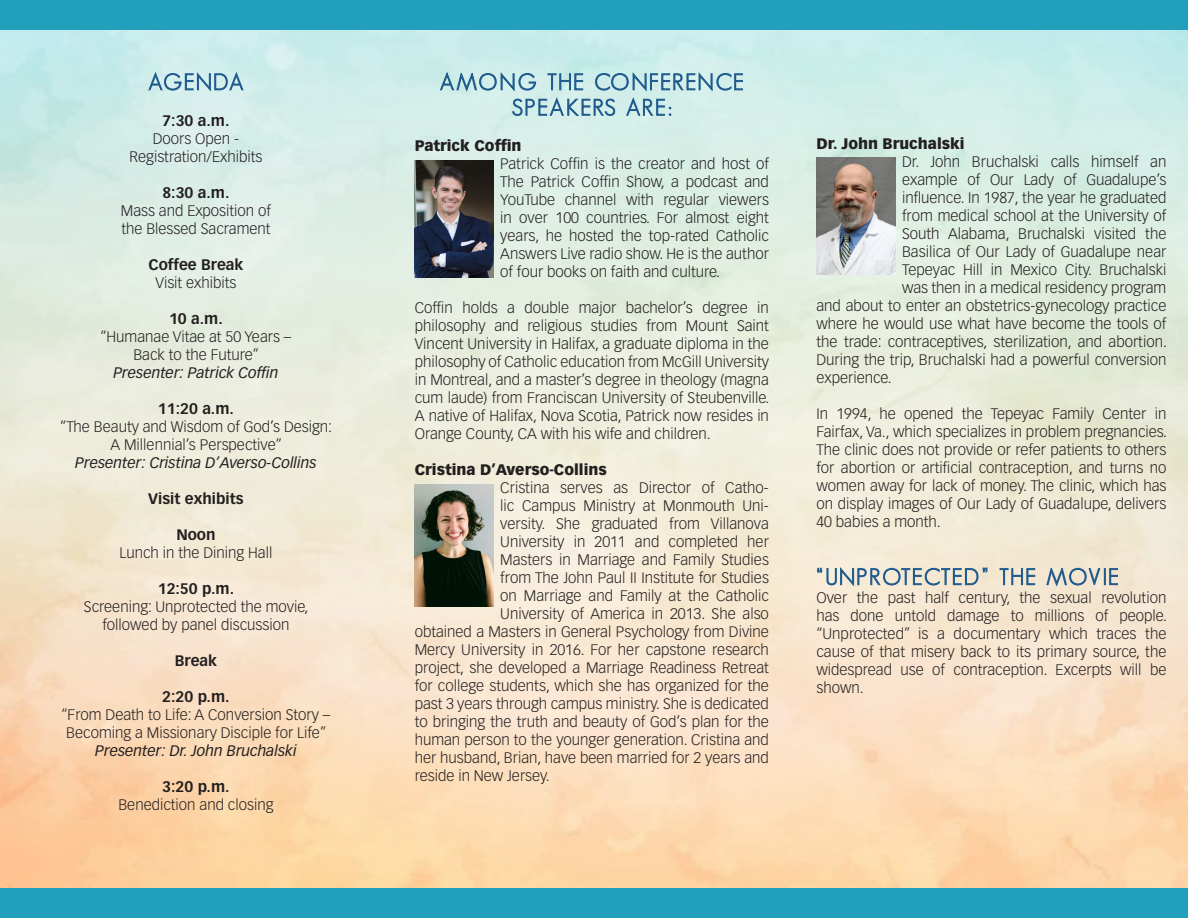
<style>
.page{position:relative;width:1188px;height:918px;background:#fff}
.page>*{position:absolute;margin:0;border:0;box-sizing:border-box;transform-origin:0 0}
.t1{font:300 15px/18px "Vectora LT Std";color:#231f20;text-align:justify}
.t2{font:700 15px "Vectora LT Std";color:#231f20}
.t3{font:italic 15px "Vectora LT Std";color:#231f20}
.t4{font:900 15px "Vectora LT Std";color:#231f20}
</style>
<div class="page">
<img style="left:0;top:29px;width:1188px;height:860px">
<div style="left:0;top:0;width:1188px;height:29px;background:#229fbb"></div>
<div style="left:0;top:889px;width:1188px;height:29px;background:#229fbb"></div>
<svg style="left:147px;top:70px;width:97px;height:23px;background:#a7cbd5"></svg>
<svg style="left:439px;top:70px;width:305px;height:47px;background:#b4d5da"></svg>
<svg style="left:817px;top:565px;width:171px;height:23px;background:#c3c9c3"></svg>
<svg style="left:999px;top:568px;width:37px;height:18px"></svg>
<svg style="left:1046px;top:564px;width:73px;height:24px;background:#c1c6c0"></svg>
<img style="left:415px;top:160px;width:79px;height:117px">
<img style="left:816px;top:158px;width:79px;height:117px">
<img style="left:415px;top:484px;width:79px;height:122px">
<p class="t2" style="left:162px;top:111px;width:69px">7:30 a.m.</p>
<p class="t1" style="left:153px;top:130px;width:88px">Doors Open -</p>
<p class="t1" style="left:130px;top:148px;width:134px">Registration/Exhibits</p>
<p class="t2" style="left:162px;top:183px;width:69px">8:30 a.m.</p>
<p class="t1" style="left:121px;top:202px;width:152px">Mass and Exposition of</p>
<p class="t1" style="left:121px;top:220px;width:151px">the Blessed Sacrament</p>
<p class="t2" style="left:148px;top:255px;width:96px">Coffee Break</p>
<p class="t1" style="left:155px;top:274px;width:83px">Visit exhibits</p>
<p class="t2" style="left:169px;top:309px;width:55px">10 a.m.</p>
<p class="t1" style="left:100px;top:328px;width:192px">“Humanae Vitae at 50 Years –</p>
<p class="t1" style="left:133px;top:346px;width:127px">Back to the Future”</p>
<p class="t3" style="left:113px;top:364px;width:167px">Presenter: Patrick Coffin</p>
<p class="t2" style="left:158px;top:399px;width:78px">11:20 a.m.</p>
<p class="t1" style="left:60px;top:418px;width:273px">“The Beauty and Wisdom of God’s Design:</p>
<p class="t1" style="left:111px;top:436px;width:173px">A Millennial’s Perspective”</p>
<p class="t3" style="left:75px;top:454px;width:243px">Presenter: Cristina D’Averso-Collins</p>
<p class="t2" style="left:148px;top:489px;width:97px">Visit exhibits</p>
<p class="t2" style="left:176px;top:525px;width:41px">Noon</p>
<p class="t1" style="left:120px;top:544px;width:154px">Lunch in the Dining Hall</p>
<p class="t2" style="left:158px;top:579px;width:78px">12:50 p.m.</p>
<p class="t1" style="left:84px;top:598px;width:226px">Screening: Unprotected the movie,</p>
<p class="t1" style="left:102px;top:616px;width:189px">followed by panel discussion</p>
<p class="t2" style="left:175px;top:651px;width:44px">Break</p>
<p class="t2" style="left:162px;top:687px;width:69px">2:20 p.m.</p>
<p class="t1" style="left:61px;top:706px;width:271px">“From Death to Life: A Conversion Story –</p>
<p class="t1" style="left:66px;top:724px;width:261px">Becoming a Missionary Disciple for Life”</p>
<p class="t3" style="left:95px;top:742px;width:203px">Presenter: Dr. John Bruchalski</p>
<p class="t2" style="left:162px;top:777px;width:69px">3:20 p.m.</p>
<p class="t1" style="left:118px;top:796px;width:157px">Benediction and closing</p>
<p class="t4" style="left:415px;top:137px;width:108px">Patrick Coffin</p>
<p class="t1" style="left:500px;top:155px;width:270px">Patrick Coffin is the creator and host of The Patrick Coffin Show, a podcast and YouTube channel with regular viewers in over 100 countries. For almost eight years, he hosted the top-rated Catholic Answers Live radio show. He is the author of four books on faith and culture.</p>
<p class="t1" style="left:415px;top:299px;width:356px">Coffin holds a double major bachelor’s degree in philosophy and religious studies from Mount Saint Vincent University in Halifax, a graduate diploma in the philosophy of Catholic education from McGill University in Montreal, and a master’s degree in theology (magna cum laude) from Franciscan University of Steubenville.<br>A native of Halifax, Nova Scotia, Patrick now resides in Orange County, CA with his wife and children.</p>
<p class="t4" style="left:415px;top:461px;width:194px">Cristina D’Averso-Collins</p>
<p class="t1" style="left:500px;top:479px;width:270px">Cristina serves as Director of Catho-</p>
<p class="t1" style="left:500px;top:497px;width:270px">lic Campus Ministry at Monmouth Uni-</p>
<p class="t1" style="left:500px;top:515px;width:270px">versity. She graduated from Villanova</p>
<p class="t1" style="left:500px;top:533px;width:270px">University in 2011 and completed her</p>
<p class="t1" style="left:500px;top:551px;width:270px">Masters in Marriage and Family Studies</p>
<p class="t1" style="left:500px;top:569px;width:270px">from The John Paul II Institute for Studies</p>
<p class="t1" style="left:500px;top:587px;width:270px">on Marriage and Family at the Catholic</p>
<p class="t1" style="left:500px;top:605px;width:270px">University of America in 2013. She also</p>
<p class="t1" style="left:415px;top:623px;width:356px">obtained a Masters in General Psychology from Divine</p>
<p class="t1" style="left:415px;top:641px;width:356px">Mercy University in 2016. For her capstone research</p>
<p class="t1" style="left:415px;top:659px;width:356px">project, she developed a Marriage Readiness Retreat</p>
<p class="t1" style="left:415px;top:677px;width:356px">for college students, which she has organized for the</p>
<p class="t1" style="left:415px;top:695px;width:356px">past 3 years through campus ministry. She is dedicated</p>
<p class="t1" style="left:415px;top:713px;width:356px">to bringing the truth and beauty of God’s plan for the</p>
<p class="t1" style="left:415px;top:731px;width:356px">human person to the younger generation. Cristina and</p>
<p class="t1" style="left:415px;top:749px;width:356px">her husband, Brian, have been married for 2 years and</p>
<p class="t1" style="left:415px;top:767px;width:137px">reside in New Jersey.</p>
<p class="t4" style="left:816px;top:135px;width:150px">Dr. John Bruchalski</p>
<p class="t1" style="left:902px;top:153px;width:266px">Dr. John Bruchalski calls himself an</p>
<p class="t1" style="left:902px;top:171px;width:266px">example of Our Lady of Guadalupe’s</p>
<p class="t1" style="left:902px;top:189px;width:266px">influence. In 1987, the year he graduated</p>
<p class="t1" style="left:902px;top:207px;width:266px">from medical school at the University of</p>
<p class="t1" style="left:902px;top:225px;width:266px">South Alabama, Bruchalski visited the</p>
<p class="t1" style="left:902px;top:243px;width:266px">Basilica of Our Lady of Guadalupe near</p>
<p class="t1" style="left:902px;top:261px;width:266px">Tepeyac Hill in Mexico City. Bruchalski</p>
<p class="t1" style="left:902px;top:279px;width:266px">was then in a medical residency program</p>
<p class="t1" style="left:816px;top:297px;width:351px">and about to enter an obstetrics-gynecology practice</p>
<p class="t1" style="left:816px;top:315px;width:351px">where he would use what have become the tools of</p>
<p class="t1" style="left:816px;top:333px;width:352px">the trade: contraceptives, sterilization, and abortion.</p>
<p class="t1" style="left:816px;top:351px;width:351px">During the trip, Bruchalski had a powerful conversion</p>
<p class="t1" style="left:816px;top:369px;width:77px">experience.</p>
<p class="t1" style="left:816px;top:405px;width:352px">In 1994, he opened the Tepeyac Family Center in Fairfax, Va., which specializes in problem pregnancies.<br>The clinic does not provide or refer patients to others for abortion or artificial contraception, and turns no women away for lack of money. The clinic, which has on display images of Our Lady of Guadalupe, delivers 40 babies a month.</p>
<p class="t1" style="left:816px;top:589px;width:352px">Over the past half century, the sexual revolution has done untold damage to millions of people. “Unprotected” is a documentary which traces the cause of that misery back to its primary source, the widespread use of contraception. Excerpts will be shown.</p>
</div>
